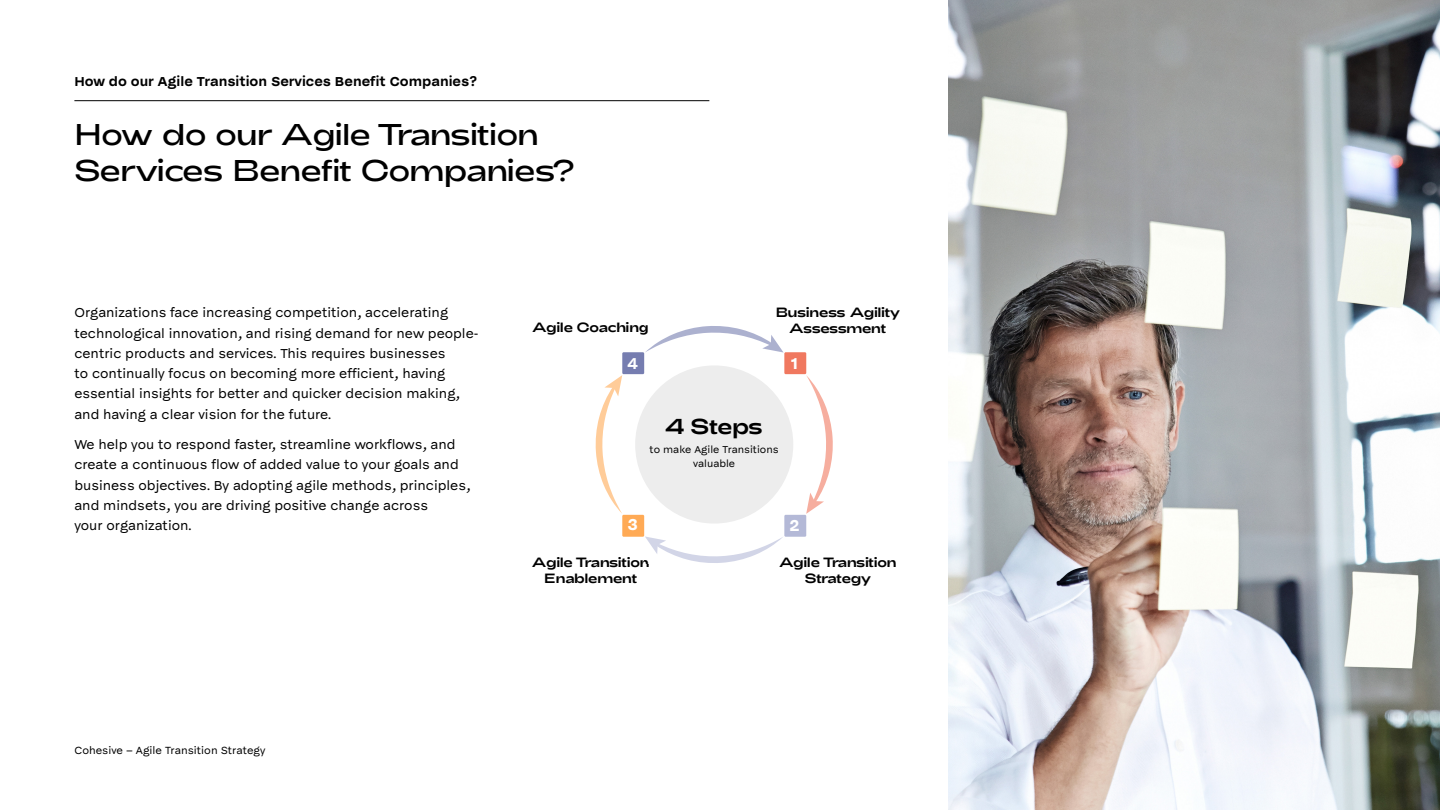
<style>
.page{position:relative;width:1440px;height:810px;background:#fff}
.page>*{position:absolute;margin:0;border:0;box-sizing:border-box;transform-origin:0 0}
.t1{font:300 30px/36px "Adieu";letter-spacing:-.03em;color:#000}
.t2{font:21.6px "Adieu";letter-spacing:-.025em;color:#000}
.t3{font:700 18.23px "Mc Queen Grotesk";color:#fff}
.t4{font:15px/20.2px "Mc Queen Grotesk";color:#000}
.t5{font:700 15px "Mc Queen Grotesk";color:#000}
.t6{font:13.42px/16.1px "Adieu";letter-spacing:-.025em;color:#000;text-align:center}
.t7{font:12px "Mc Queen Grotesk";color:#000}
.t8{font:11.55px/13.8px "Mc Queen Grotesk";color:#000;text-align:center}
</style>
<div class="page">
<hr style="left:74px;top:100px;width:635px;height:1px;background:#000">
<img style="left:949px;top:0;width:491px;height:810px">
<svg style="left:806px;top:375px;width:27px;height:139px"></svg>
<svg style="left:596px;top:375px;width:26px;height:139px"></svg>
<svg style="left:645px;top:536px;width:138px;height:27px"></svg>
<svg style="left:645px;top:326px;width:139px;height:27px"></svg>
<div style="left:622px;top:515px;width:22px;height:22px;background:#fa5"></div>
<div style="left:784px;top:515px;width:22px;height:22px;background:#b4b9d7"></div>
<div style="left:784px;top:352px;width:22px;height:22px;background:#f0785f"></div>
<div style="left:622px;top:352px;width:22px;height:22px;background:#767db0"></div>
<div style="left:635px;top:365px;width:158px;height:159px;background:#ededed;border-radius:50%"></div>
<p class="t5" style="left:74px;top:74px;width:404px">How do our Agile Transition Services Benefit Companies?</p>
<h1 class="t1" style="left:75px;top:117px;width:502px">How do our Agile Transition<br>Services Benefit Companies?</h1>
<p class="t4" style="left:74px;top:303px;width:406px">Organizations face increasing competition, accelerating technological innovation, and rising demand for new people&shy;centric products and services. This requires businesses<br>to continually focus on becoming more efficient, having essential insights for better and quicker decision making, and having a clear vision for the future.</p>
<p class="t4" style="left:74px;top:434px;width:398px">We help you to respond faster, streamline workflows, and create a continuous flow of added value to your goals and business objectives. By adopting agile methods, principles, and mindsets, you are driving positive change across<br>your organization.</p>
<p class="t6" style="left:532px;top:320px;width:119px">Agile Coaching</p>
<p class="t6" style="left:776px;top:304px;width:126px">Business Agility<br>Assessment</p>
<p class="t3" style="left:627px;top:353px;width:12px">4</p>
<p class="t3" style="left:791px;top:353px;width:8px">1</p>
<h2 class="t2" style="left:666px;top:414px;width:99px">4 Steps</h2>
<p class="t8" style="left:650px;top:442px;width:131px">to make Agile Transitions valuable</p>
<p class="t3" style="left:627px;top:515px;width:12px">3</p>
<p class="t3" style="left:790px;top:516px;width:11px">2</p>
<p class="t6" style="left:532px;top:554px;width:119px">Agile Transition<br>Enablement</p>
<p class="t6" style="left:779px;top:554px;width:119px">Agile Transition<br>Strategy</p>
<p class="t7" style="left:74px;top:744px;width:193px">Cohesive – Agile Transition Strategy</p>
</div>
